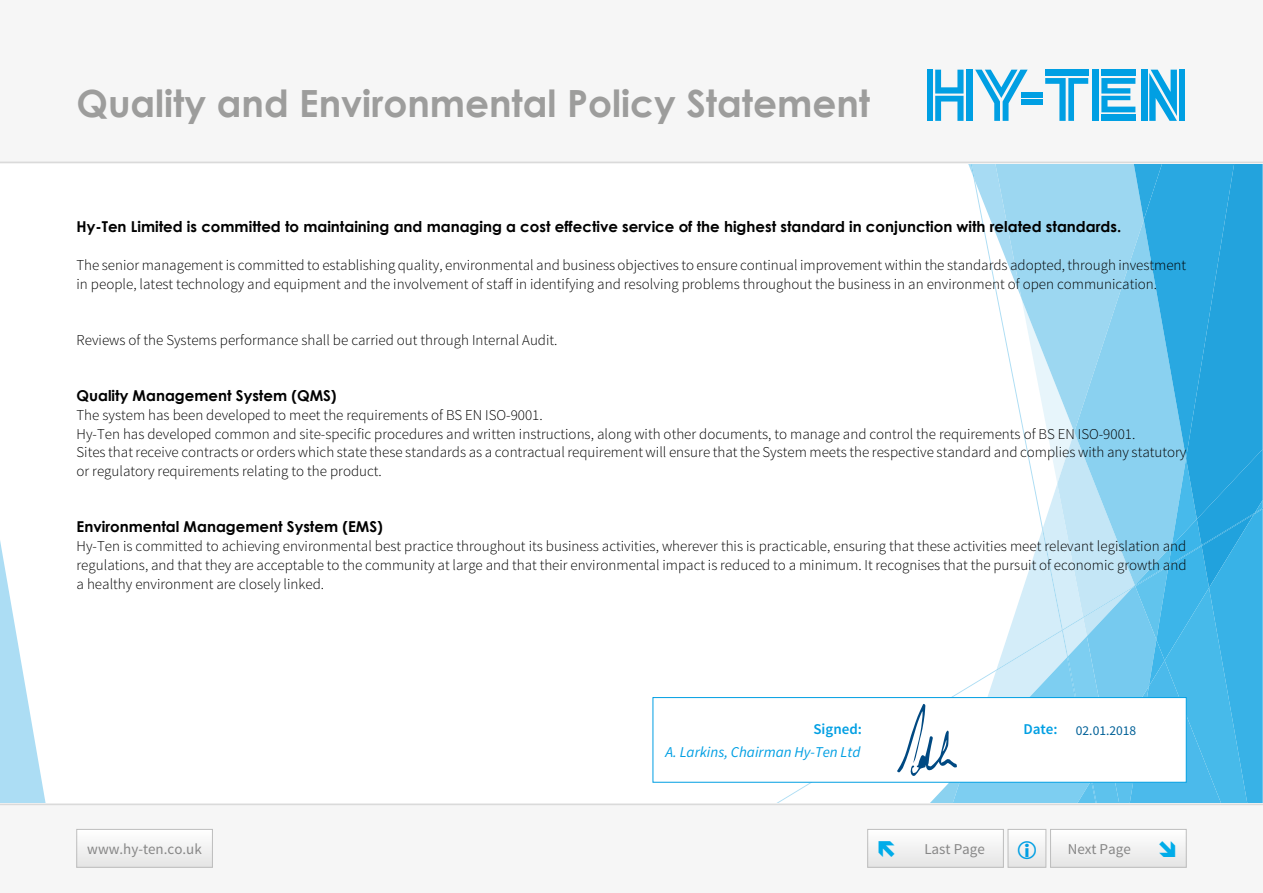
<style>
.page{position:relative;width:1263px;height:893px;background:#fff}
.page>*{position:absolute;margin:0;border:0;box-sizing:border-box;transform-origin:0 0}
.t1{font:700 37.5px "Century Gothic";color:#9d9d9c}
.t2{font:300 15px/18.8px "Source Sans Pro";color:#000}
.t3{font:700 15px "Century Gothic";color:#000}
.t4{font:15px "Source Sans Pro";color:#878787}
.t5{font:italic 15px "Source Sans Pro";color:#009fe3}
.t6{font:600 15px "Source Sans Pro";color:#009fe3}
.t7{font:13.5px "Source Sans Pro";color:#016097}
</style>
<div class="page">
<svg style="left:0;top:540px;width:46px;height:264px"></svg>
<div style="left:0;top:0;width:1263px;height:163px;background:#f6f6f6"></div>
<hr style="left:0;top:162px;width:1263px;height:1px;background:#dadada">
<div style="left:927px;top:70px;width:5px;height:51px;background:#009fe3"></div>
<svg style="left:935px;top:70px;width:28px;height:51px"></svg>
<div style="left:966px;top:70px;width:6px;height:51px;background:#009fe3"></div>
<svg style="left:975px;top:70px;width:53px;height:51px"></svg>
<div style="left:1021px;top:92px;width:21px;height:5px;background:#009fe3"></div>
<div style="left:1021px;top:99px;width:21px;height:6px;background:#009fe3"></div>
<div style="left:1045px;top:70px;width:43px;height:6px;background:#009fe3"></div>
<svg style="left:1045px;top:78px;width:43px;height:43px"></svg>
<div style="left:1093px;top:70px;width:6px;height:51px;background:#009fe3"></div>
<div style="left:1101px;top:70px;width:34px;height:6px;background:#009fe3"></div>
<svg style="left:1101px;top:78px;width:34px;height:34px"></svg>
<div style="left:1101px;top:115px;width:34px;height:6px;background:#009fe3"></div>
<div style="left:1141px;top:70px;width:6px;height:51px;background:#009fe3"></div>
<svg style="left:1149px;top:70px;width:28px;height:51px"></svg>
<div style="left:1179px;top:70px;width:6px;height:51px;background:#009fe3"></div>
<div style="left:0;top:804px;width:1263px;height:89px;background:#f6f6f6"></div>
<hr style="left:0;top:804px;width:1263px;height:1px;background:#dadada">
<div style="left:77px;top:829px;width:135px;height:38px;background:#f2f1f1"></div>
<div style="left:77px;top:829px;width:136px;height:38px;border:1px solid #bdbdbd"></div>
<svg style="left:1010px;top:857px;width:34px;height:8px"></svg>
<div style="left:1008px;top:829px;width:38px;height:38px;border:1px solid #bdbdbd"></div>
<div style="left:1050px;top:829px;width:136px;height:38px;background:#f2f1f1"></div>
<div style="left:1050px;top:829px;width:136px;height:38px;border:1px solid #bdbdbd"></div>
<div style="left:868px;top:829px;width:135px;height:38px;background:#f2f1f1"></div>
<div style="left:867px;top:829px;width:136px;height:38px;border:1px solid #bdbdbd"></div>
<div style="left:653px;top:697px;width:533px;height:85px;background:#fff;border:1px solid #009fe3"></div>
<svg style="left:769px;top:163px;width:494px;height:641px"></svg>
<svg style="left:1018px;top:857px;width:18px;height:3px"></svg>
<h1 class="t1" style="left:77px;top:80px;width:795px">Quality and Environmental Policy Statement</h1>
<p class="t3" style="left:77px;top:217px;width:1046px">Hy-Ten Limited is committed to maintaining and managing a cost effective service of the highest standard in conjunction with related standards.</p>
<p class="t2" style="left:77px;top:256px;width:1111px">The senior management is committed to establishing quality, environmental and business objectives to ensure continual improvement within the standards adopted, through investment in people, latest technology and equipment and the involvement of staff in identifying and resolving problems throughout the business in an environment of open communication.</p>
<p class="t2" style="left:77px;top:331px;width:482px">Reviews of the Systems performance shall be carried out through Internal Audit.</p>
<p class="t3" style="left:77px;top:386px;width:262px">Quality Management System (QMS)</p>
<p class="t2" style="left:77px;top:406px;width:1111px">The system has been developed to meet the requirements of BS EN ISO-9001.<br>Hy-Ten has developed common and site-specific procedures and written instructions, along with other documents, to manage and control the requirements of BS EN ISO-9001.<br>Sites that receive contracts or orders which state these standards as a contractual requirement will ensure that the System meets the respective standard and complies with any statutory or regulatory requirements relating to the product.</p>
<p class="t3" style="left:77px;top:517px;width:308px">Environmental Management System (EMS)</p>
<p class="t2" style="left:77px;top:537px;width:1111px;text-align:justify">Hy-Ten is committed to achieving environmental best practice throughout its business activities, wherever this is practicable, ensuring that these activities meet relevant legislation and regulations, and that they are acceptable to the community at large and that their environmental impact is reduced to a minimum. It recognises that the pursuit of economic growth and a healthy environment are closely linked.</p>
<p class="t6" style="left:813px;top:720px;width:50px">Signed:</p>
<p class="t6" style="left:1023px;top:720px;width:36px">Date:</p>
<p class="t5" style="left:665px;top:742px;width:196px">A. Larkins, Chairman Hy-Ten Ltd</p>
<p class="t7" style="left:1076px;top:722px;width:62px">02.01.2018</p>
<p class="t4" style="left:87px;top:840px;width:116px">www.hy-ten.co.uk</p>
<p class="t4" style="left:924px;top:840px;width:62px">Last Page</p>
<p class="t4" style="left:1068px;top:840px;width:65px">Next Page</p>
</div>
